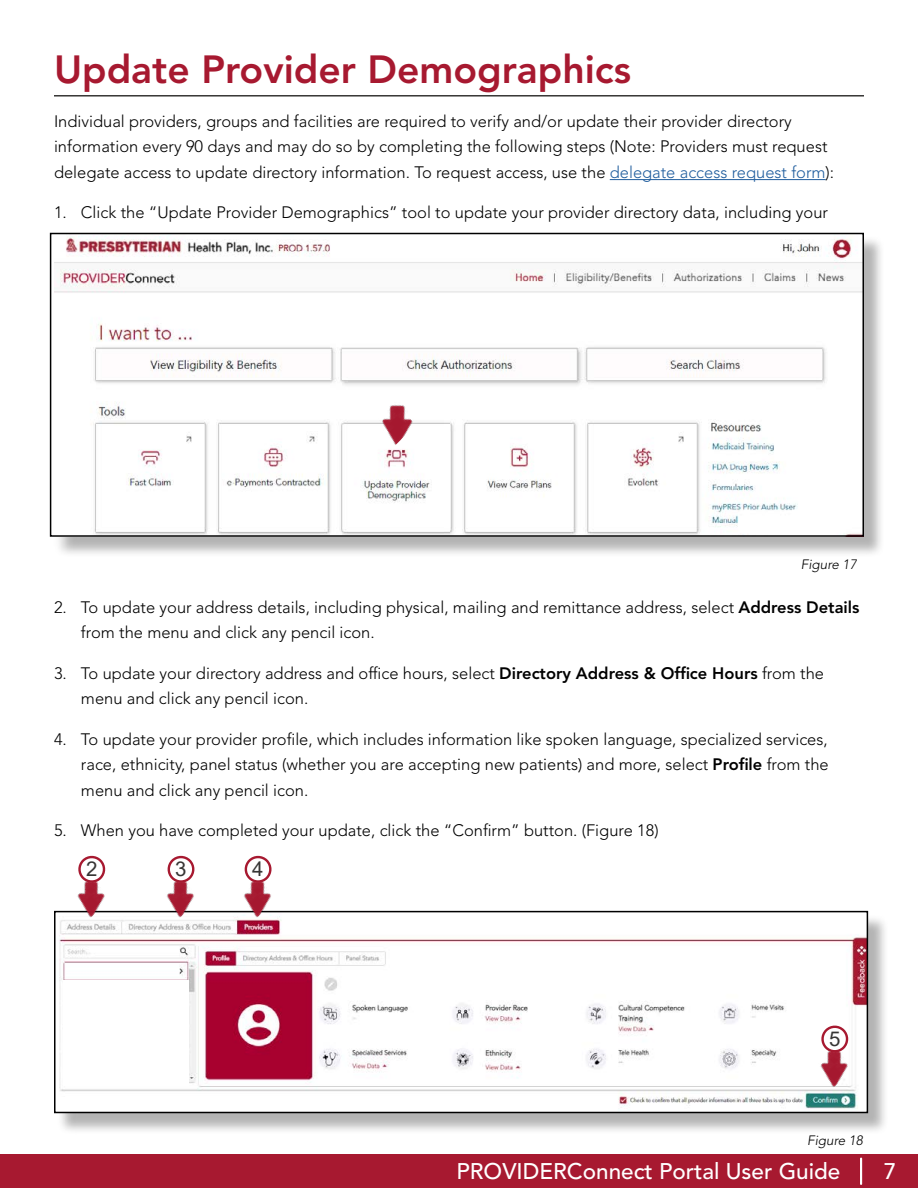
<style>
.page{position:relative;width:918px;height:1188px;background:#fff}
.page>*{position:absolute;margin:0;border:0;box-sizing:border-box;transform-origin:0 0}
.t1{font:800 39px "Avenir LT Std";color:#a71930}
.t2{font:500 22.5px "Avenir LT Std";color:#fff}
.t3{font:20.4px "Arial";color:#373635}
.t4{font:300 16.5px/25.5px "Avenir LT Std";color:#000}
.t5{font:italic 300 13.5px "Avenir LT Std";color:#000}
.s1{color:#215e9e}
.s2{font-weight:800}
</style>
<div class="page">
<div style="left:0;top:1155px;width:918px;height:33px;background:#a71930"></div>
<hr style="left:860px;top:1158px;width:2px;height:27px;background:#fff">
<hr style="left:610px;top:179px;width:216px;height:1px;background:#215e9e">
<hr style="left:54px;top:95px;width:810px;height:2px;background:#373635">
<div style="left:53px;top:235px;width:832px;height:323px;background:#000;opacity:.3"></div>
<img style="left:54px;top:235px;width:808px;height:300px">
<img style="left:371px;top:397px;width:49px;height:48px">
<div style="left:57px;top:914px;width:832px;height:221px;background:#000;opacity:.3"></div>
<img style="left:57px;top:914px;width:808px;height:196px">
<div style="left:54px;top:911px;width:814px;height:202px;border:2px solid #000"></div>
<div style="left:63px;top:980px;width:126px;height:105px;background:#fff"></div>
<img style="left:68px;top:883px;width:45px;height:35px">
<svg style="left:78px;top:855px;width:28px;height:28px"></svg>
<img style="left:157px;top:883px;width:45px;height:35px">
<svg style="left:167px;top:855px;width:28px;height:28px"></svg>
<img style="left:234px;top:883px;width:46px;height:35px">
<svg style="left:244px;top:855px;width:28px;height:28px"></svg>
<img style="left:811px;top:1043px;width:45px;height:45px">
<svg style="left:818px;top:1022px;width:34px;height:30px"></svg>
<h1 class="t1" style="left:54px;top:47px;width:579px">Update Provider Demographics</h1>
<p class="t4" style="left:54px;top:109px;width:782px">Individual providers, groups and facilities are required to verify and/or update their provider directory information every 90 days and may do so by completing the following steps (Note: Providers must request delegate access to update directory information. To request access, use the <span class="s1">delegate access request form</span>):</p>
<p class="t4" style="left:54px;top:200px;width:776px">1. Click the “Update Provider Demographics” tool to update your provider directory data, including your</p>
<p class="t5" style="left:801px;top:557px;width:57px">Figure 17</p>
<p class="t4" style="left:81px;top:595px;width:780px;text-indent:-27px">2. To update your address details, including physical, mailing and remittance address, select <span class="s2">Address Details </span>from the menu and click any pencil icon.</p>
<p class="t4" style="left:81px;top:661px;width:745px;text-indent:-27px">3. To update your directory address and office hours, select <span class="s2">Directory Address &amp; Office Hours</span> from the menu and click any pencil icon.</p>
<p class="t4" style="left:81px;top:727px;width:749px;text-align:justify;text-indent:-27px">4. To update your provider profile, which includes information like spoken language, specialized services, race, ethnicity, panel status (whether you are accepting new patients) and more, select <span class="s2">Profile</span> from the menu and click any pencil icon.</p>
<p class="t4" style="left:54px;top:818px;width:606px">5. When you have completed your update, click the “Confirm” button. (Figure 18)</p>
<p class="t3" style="left:86px;top:855px;width:13px">2</p>
<p class="t3" style="left:175px;top:855px;width:13px">3</p>
<p class="t3" style="left:252px;top:855px;width:13px">4</p>
<p class="t3" style="left:829px;top:1025px;width:13px">5</p>
<p class="t5" style="left:807px;top:1133px;width:57px">Figure 18</p>
<h2 class="t2" style="left:457px;top:1159px;width:385px">PROVIDERConnect Portal User Guide</h2>
<h2 class="t2" style="left:884px;top:1159px;width:14px">7</h2>
</div>
